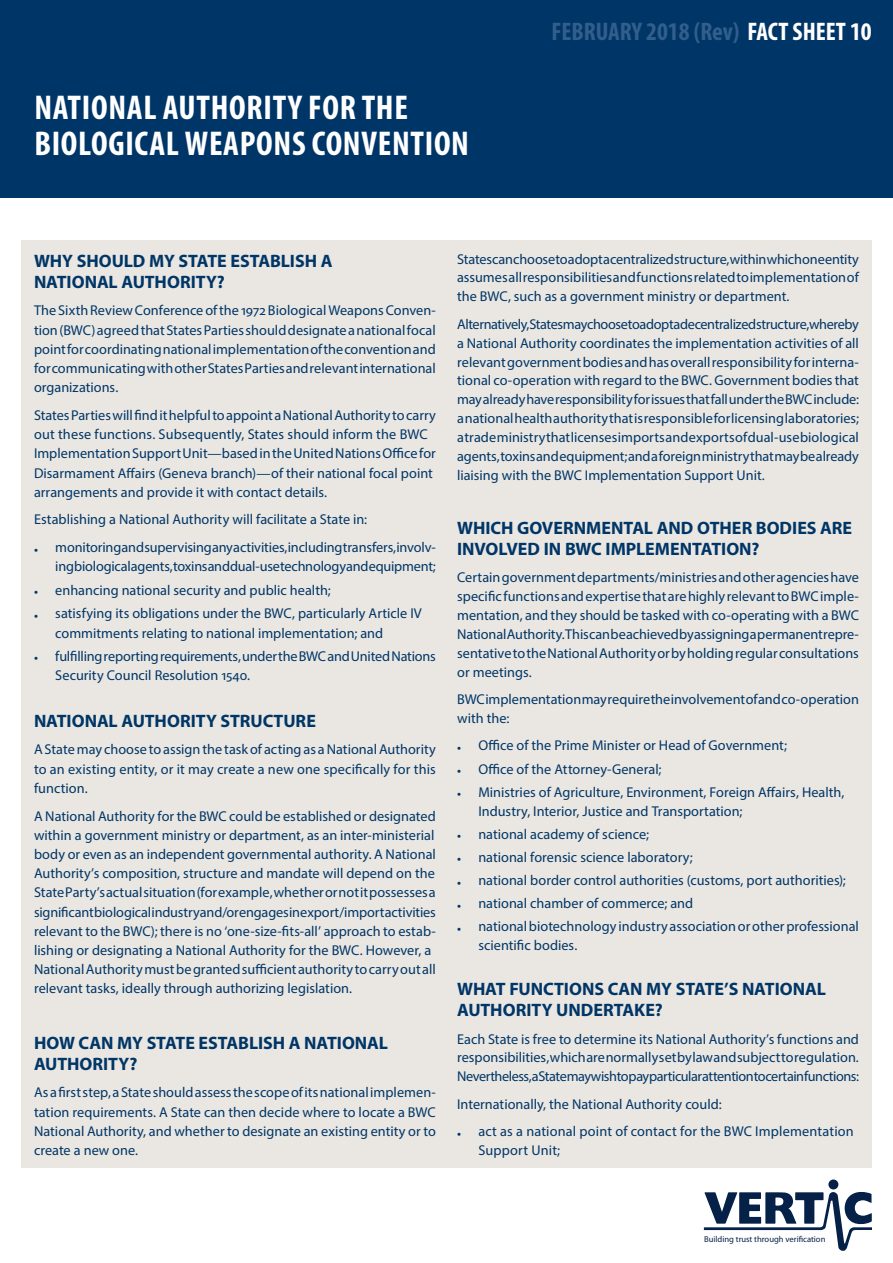
<style>
.page{position:relative;width:893px;height:1263px;background:#fff}
.page>*{position:absolute;margin:0;border:0;box-sizing:border-box;transform-origin:0 0}
.t1{font:700 condensed 34.5px/36px "Myriad Pro";letter-spacing:.02em;color:#fff}
.t2{font:700 condensed 25.5px "Myriad Pro";color:#325e8b}
.FS__Header_1{font:700 18px/21px "Myriad Pro";letter-spacing:-.005em;color:#003667}
.FS__Main_body_text{font:14.25px/19.2px "Myriad Pro";color:#003667;text-align:justify}
.FS__Bullet_text{font:14.25px/18.9px "Myriad Pro";color:#003667}
.FS__Bullet_open{font:14.25px/19.2px "Myriad Pro";letter-spacing:-.005em;color:#003667;text-align:right}
.FS__Bullet_close{font:14.25px/19.2px "Myriad Pro";letter-spacing:-.01em;color:#003667}
.t3{font:8.55px "Myriad Pro";color:#052147}
.s1{color:#fff}
</style>
<div class="page">
<div style="left:21px;top:240px;width:851px;height:928px;background:#eae6e1"></div>
<div style="left:0;top:0;width:893px;height:198px;background:#003667"></div>
<svg style="left:704px;top:1179px;width:168px;height:72px"></svg>
<p class="t1" style="left:34px;top:89px;width:436px">NATIONAL AUTHORITY FOR THE<br>BIOLOGICAL WEAPONS CONVENTION</p>
<p class="t2" style="left:551px;top:16px;width:322px">FEBRUARY 2018 (Rev) <span class="s1">FACT SHEET 10</span></p>
<p class="FS__Header_1" style="left:34px;top:250px;width:300px">WHY SHOULD MY STATE ESTABLISH A<br>NATIONAL AUTHORITY?</p>
<p class="FS__Main_body_text" style="left:34px;top:301px;width:403px">The Sixth Review Conference of the 1972Biological Weapons Conven&shy;tion (BWC) agreed that States Parties should designate a national focal point for coordinating national implementation of the convention and for communicating with other States Parties and relevant international organizations.</p>
<p class="FS__Main_body_text" style="left:34px;top:405px;width:403px;text-align:left">States Parties will find it helpful to appoint a National Authority to carry out these functions. Subsequently, States should inform the BWC Implementation Support Unit—based in the United Nations Office for Disarmament Affairs (Geneva branch)—of their national focal point arrangements and provide it with contact details.</p>
<p class="FS__Main_body_text" style="left:34px;top:510px;width:335px">Establishing a National Authority will facilitate a State in:</p>
<p class="FS__Bullet_open" style="left:34px;top:538px;width:403px">• monitoring and supervising any activities, including transfers, involv&shy;ing biological agents, toxins and dual-use technology and equipment;</p>
<p class="FS__Bullet_text" style="left:34px;top:580px;width:298px">• enhancing national security and public health;</p>
<p class="FS__Bullet_text" style="left:55px;top:604px;width:368px;text-indent:-21px">• satisfying its obligations under the BWC, particularly Article IV commitments relating to national implementation; and</p>
<p class="FS__Bullet_close" style="left:55px;top:646px;width:382px;text-indent:-21px">• fulfilling reporting requirements, under the BWC and United Nations<br>Security Council Resolution 1540.</p>
<p class="FS__Header_1" style="left:34px;top:709px;width:283px">NATIONAL AUTHORITY STRUCTURE</p>
<p class="FS__Main_body_text" style="left:34px;top:740px;width:403px">A State may choose to assign the task of acting as a National Authority to an existing entity, or it may create a new one specifically for this function.</p>
<p class="FS__Main_body_text" style="left:34px;top:806px;width:403px;text-align:left">A National Authority for the BWC could be established or designated within a government ministry or department, as an inter-ministerial body or even as an independent governmental authority. A National Authority’s composition, structure and mandate will depend on the State Party’s actual situation (for example, whether or not it possesses a significant biological industry and/or engages in export/import activities relevant to the BWC); there is no ‘one-size-fits-all’ approach to estab&shy;lishing or designating a National Authority for the BWC. However, a National Authority must be granted sufficient authority to carry out all relevant tasks, ideally through authorizing legislation.</p>
<p class="FS__Header_1" style="left:34px;top:1031px;width:356px">HOW CAN MY STATE ESTABLISH A NATIONAL<br>AUTHORITY?</p>
<p class="FS__Main_body_text" style="left:34px;top:1083px;width:403px">As a first step, a State should assess the scope of its national implemen&shy;tation requirements. A State can then decide where to locate a BWC National Authority, and whether to designate an existing entity or to create a new one.</p>
<p class="FS__Main_body_text" style="left:457px;top:249px;width:403px">States can choose to adopt a centralized structure, within which one entity assumes all responsibilities and functions related to implementation of the BWC, such as a government ministry or department.</p>
<p class="FS__Main_body_text" style="left:457px;top:314px;width:403px">Alternatively, States may choose to adopt a decentralized structure, whereby a National Authority coordinates the implementation activities of all relevant government bodies and has overall responsibility for interna&shy;tional co-operation with regard to the BWC. Government bodies that may already have responsibility for issues that fall under the BWC include: a national health authority that is responsible for licensing laboratories; a trade ministry that licenses imports and exports of dual-use biological agents, toxins and equipment; and a foreign ministry that may be already liaising with the BWC Implementation Support Unit.</p>
<p class="FS__Header_1" style="left:457px;top:517px;width:397px">WHICH GOVERNMENTAL AND OTHER BODIES ARE<br>INVOLVED IN BWC IMPLEMENTATION?</p>
<p class="FS__Main_body_text" style="left:457px;top:568px;width:403px">Certain government departments/ministries and other agencies have specific functions and expertise that are highly relevant to BWC imple&shy;mentation, and they should be tasked with co-operating with a BWC National Authority. This can be achieved by assigning a permanent repre&shy;sentative to the National Authority or by holding regular consultations or meetings.</p>
<p class="FS__Main_body_text" style="left:457px;top:690px;width:403px">BWC implementation may require the involvement of and co-operation with the:</p>
<p class="FS__Bullet_open" style="left:457px;top:736px;width:331px">• Office of the Prime Minister or Head of Government;</p>
<p class="FS__Bullet_text" style="left:457px;top:759px;width:206px">• Office of the Attorney-General;</p>
<p class="FS__Bullet_text" style="left:478px;top:782px;width:367px;text-indent:-21px">• Ministries of Agriculture, Environment, Foreign Affairs, Health,<br>Industry, Interior, Justice and Transportation;</p>
<p class="FS__Bullet_text" style="left:457px;top:824px;width:193px">• national academy of science;</p>
<p class="FS__Bullet_text" style="left:457px;top:847px;width:237px">• national forensic science laboratory;</p>
<p class="FS__Bullet_text" style="left:457px;top:870px;width:390px">• national border control authorities (customs, port authorities);</p>
<p class="FS__Bullet_text" style="left:457px;top:894px;width:238px">• national chamber of commerce; and</p>
<p class="FS__Bullet_text" style="left:478px;top:917px;width:382px;text-indent:-21px">• national biotechnology industry association or other professional scientific bodies.</p>
<p class="FS__Header_1" style="left:457px;top:978px;width:370px">WHAT FUNCTIONS CAN MY STATE’S NATIONAL<br>AUTHORITY UNDERTAKE?</p>
<p class="FS__Main_body_text" style="left:457px;top:1029px;width:403px">Each State is free to determine its National Authority’s functions and responsibilities, which are normally set by law and subject to regulation.<br>Nevertheless, a State may wish to pay particular attention to certain functions:</p>
<p class="FS__Main_body_text" style="left:457px;top:1094px;width:266px">Internationally, the National Authority could:</p>
<p class="FS__Bullet_open" style="left:478px;top:1122px;width:377px;text-align:left;text-indent:-21px">• act as a national point of contact for the BWC Implementation<br>Support Unit;</p>
<p class="t3" style="left:704px;top:1234px;width:123px">Building trust through verification</p>
</div>
